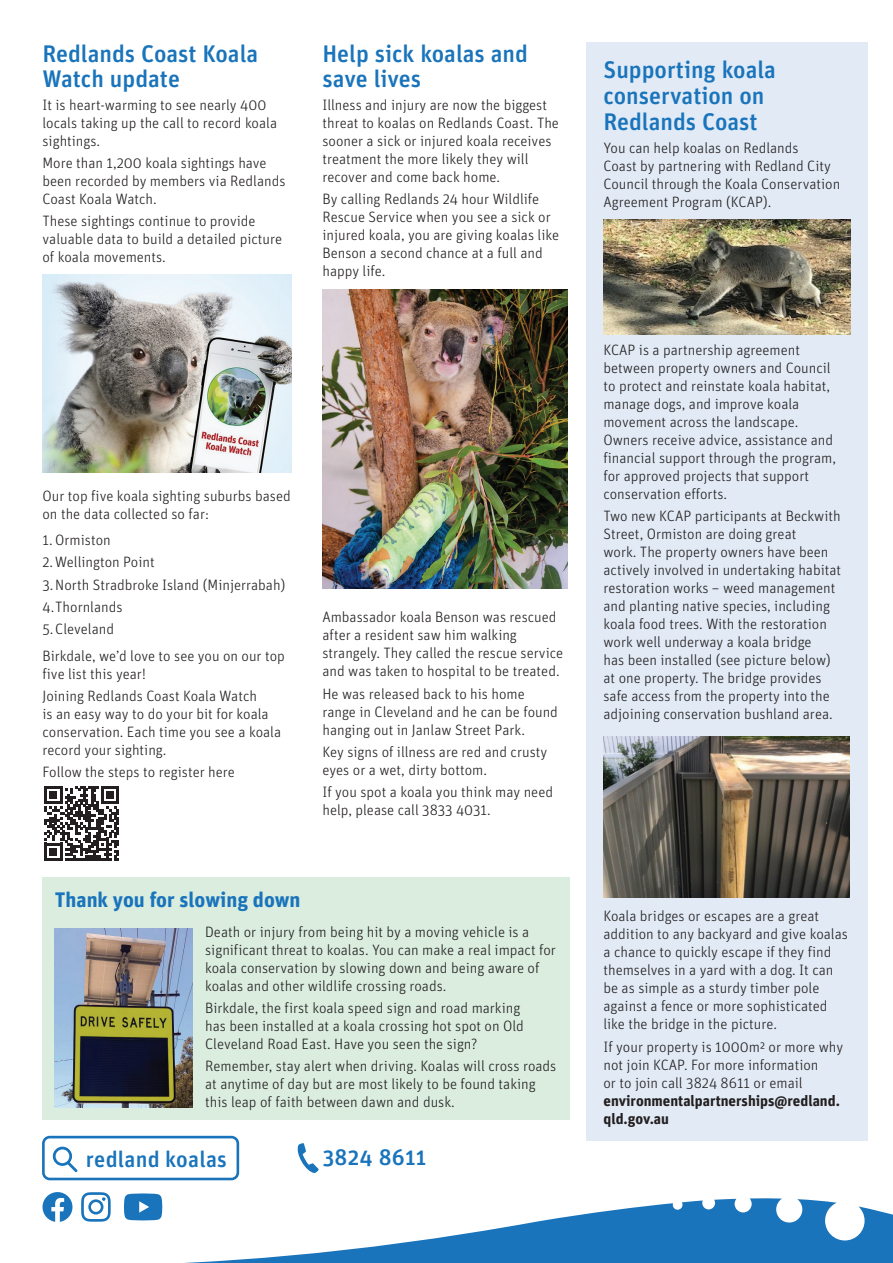
<style>
.page{position:relative;width:893px;height:1263px;background:#fff}
.page>*{position:absolute;margin:0;border:0;box-sizing:border-box;transform-origin:0 0}
.t1{font:500 24px/26px "Unit Pro";color:#1974bb}
.t2{font:500 22.5px "Unit Pro";letter-spacing:.01em;color:#1974bb}
.t3{font:700 21px "Unit Pro";color:#1974bb}
.t4{font:300 15px/18px "Unit Pro";color:#231f20}
.t5{font:700 15px/18px "Unit Pro";color:#231f20}
</style>
<div class="page">
<svg style="left:42px;top:1198px;width:851px;height:65px"></svg>
<svg style="left:43px;top:1192px;width:29px;height:30px"></svg>
<svg style="left:81px;top:1192px;width:30px;height:30px"></svg>
<svg style="left:124px;top:1193px;width:38px;height:27px"></svg>
<svg style="left:297px;top:1143px;width:22px;height:30px"></svg>
<div style="left:42px;top:1136px;width:197px;height:44px;border:3px solid #1974bb;border-radius:6px"></div>
<svg style="left:53px;top:1147px;width:25px;height:25px"></svg>
<div style="left:586px;top:42px;width:281px;height:1099px;background:#e1eaf5"></div>
<div style="left:42px;top:877px;width:528px;height:243px;background:#daeddf"></div>
<img style="left:43px;top:274px;width:248px;height:199px">
<img style="left:603px;top:220px;width:247px;height:114px">
<img style="left:604px;top:737px;width:245px;height:160px">
<img style="left:323px;top:290px;width:245px;height:299px">
<img style="left:55px;top:929px;width:137px;height:178px">
<svg style="left:44px;top:786px;width:75px;height:75px"></svg>
<h1 class="t1" style="left:43px;top:39px;width:217px">Redlands Coast Koala<br>Watch update</h1>
<p class="t4" style="left:43px;top:95px;width:236px">It is heart-warming to see nearly 400 locals taking up the call to record koala sightings.</p>
<p class="t4" style="left:43px;top:153px;width:244px">More than 1,200 koala sightings have been recorded by members via Redlands<br>Coast Koala Watch.</p>
<p class="t4" style="left:43px;top:212px;width:241px">These sightings continue to provide valuable data to build a detailed picture of koala movements.</p>
<h1 class="t1" style="left:322px;top:39px;width:207px">Help sick koalas and save lives</h1>
<p class="t4" style="left:322px;top:95px;width:238px">Illness and injury are now the biggest threat to koalas on Redlands Coast. The sooner a sick or injured koala receives treatment the more likely they will recover and come back home.</p>
<p class="t4" style="left:322px;top:189px;width:238px">By calling Redlands 24 hour Wildlife<br>Rescue Service when you see a sick or injured koala, you are giving koalas like<br>Benson a second chance at a full and happy life.</p>
<p class="t4" style="left:43px;top:486px;width:250px">Our top five koala sighting suburbs based on the data collected so far:</p>
<p class="t4" style="left:43px;top:528px;width:245px;line-height:22.2px">1. Ormiston<br>2.Wellington Point<br>3.North Stradbroke Island (Minjerrabah)<br>4.Thornlands<br>5.Cleveland</p>
<p class="t4" style="left:43px;top:646px;width:244px">Birkdale, we’d love to see you on our top five list this year!</p>
<p class="t4" style="left:43px;top:686px;width:240px">Joining Redlands Coast Koala Watch<br>is an easy way to do your bit for koala conservation. Each time you see a koala record your sighting.</p>
<p class="t4" style="left:43px;top:762px;width:194px">Follow the steps to register here</p>
<p class="t4" style="left:322px;top:608px;width:242px">Ambassador koala Benson was rescued after a resident saw him walking strangely. They called the rescue service and was taken to hospital to be treated.</p>
<p class="t4" style="left:322px;top:684px;width:237px">He was released back to his home range in Cleveland and he can be found hanging out in Janlaw Street Park.</p>
<p class="t4" style="left:322px;top:742px;width:226px">Key signs of illness are red and crusty eyes or a wet, dirty bottom.</p>
<p class="t4" style="left:322px;top:782px;width:232px">If you spot a koala you think may need help, please call 3833 4031.</p>
<h3 class="t3" style="left:55px;top:884px;width:247px">Thank you for slowing down</h3>
<p class="t4" style="left:205px;top:922px;width:352px">Death or injury from being hit by a moving vehicle is a significant threat to koalas. You can make a real impact for koala conservation by slowing down and being aware of koalas and other wildlife crossing roads.</p>
<p class="t4" style="left:205px;top:998px;width:320px">Birkdale, the first koala speed sign and road marking has been installed at a koala crossing hot spot on Old<br>Cleveland Road East. Have you seen the sign?</p>
<p class="t4" style="left:205px;top:1057px;width:353px">Remember, stay alert when driving. Koalas will cross roads at anytime of day but are most likely to be found taking this leap of faith between dawn and dusk.</p>
<h2 class="t2" style="left:86px;top:1143px;width:143px">redland koalas</h2>
<h2 class="t2" style="left:323px;top:1141px;width:105px">3824 8611</h2>
<h1 class="t1" style="left:603px;top:56px;width:174px">Supporting koala conservation on<br>Redlands Coast</h1>
<p class="t4" style="left:603px;top:138px;width:238px">You can help koalas on Redlands<br>Coast by partnering with Redland City Council through the Koala Conservation Agreement Program (KCAP).</p>
<p class="t4" style="left:603px;top:340px;width:234px">KCAP is a partnership agreement between property owners and Council to protect and reinstate koala habitat, manage dogs, and improve koala movement across the landscape.<br>Owners receive advice, assistance and financial support through the program, for approved projects that support conservation efforts.</p>
<p class="t4" style="left:603px;top:506px;width:239px">Two new KCAP participants at Beckwith Street, Ormiston are doing great<br>work. The property owners have been actively involved in undertaking habitat restoration works – weed management and planting native species, including koala food trees. With the restoration work well underway a koala bridge<br>has been installed (see picture below) at one property. The bridge provides safe access from the property into the adjoining conservation bushland area.</p>
<p class="t4" style="left:603px;top:907px;width:246px">Koala bridges or escapes are a great addition to any backyard and give koalas a chance to quickly escape if they find themselves in a yard with a dog. It can be as simple as a sturdy timber pole against a fence or more sophisticated like the bridge in the picture.</p>
<p class="t4" style="left:603px;top:1037px;width:241px">If your property is 1000m2 or more why not join KCAP. For more information<br>or to join call 3824 8611 or email</p>
<p class="t5" style="left:603px;top:1090px;width:238px">environmentalpartnerships@redland. qld.gov.au</p>
</div>
